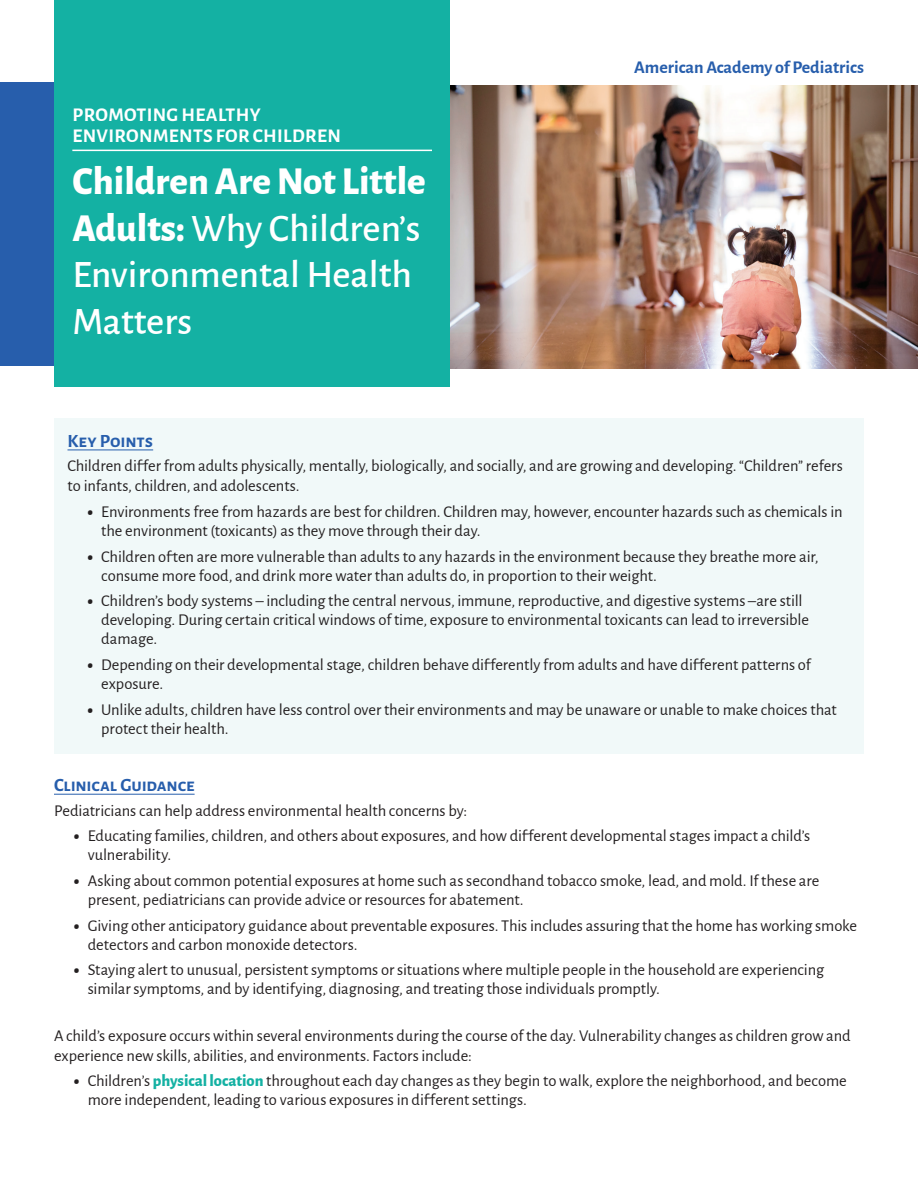
<style>
.page{position:relative;width:918px;height:1188px;background:#fff}
.page>*{position:absolute;margin:0;border:0;box-sizing:border-box;transform-origin:0 0}
.t1{font:500 39px/46.8px "Alegreya Sans";color:#fff}
.t2{font:700 19.5px/21px "Alegreya Sans";letter-spacing:.02em;color:#fff}
.t3{font:700 18.75px "Alegreya Sans";color:#275eac}
.t4{font:700 18px "Alegreya Sans";color:#275eac}
.t5{font:16.5px/18.9px "Alegreya Sans";letter-spacing:-.005em;color:#231f20}
.s1{font-weight:800}
.s2{font-weight:900}
.s3{font-weight:800;color:#14b1a3}
</style>
<div class="page">
<img style="left:449px;top:85px;width:469px;height:284px">
<div style="left:54px;top:0;width:395px;height:387px;background:#14b1a3"></div>
<div style="left:0;top:82px;width:54px;height:284px;background:#275eac"></div>
<hr style="left:54px;top:794px;width:141px;height:1px;background:#275eac">
<hr style="left:72px;top:150px;width:360px;height:1px;background:#fff">
<div style="left:54px;top:418px;width:810px;height:336px;background:#f1f9f9"></div>
<hr style="left:68px;top:450px;width:85px;height:1px;background:#275eac">
<p class="t2" style="left:73px;top:102px;width:270px">PROMOTING HEALTHY<br>ENVIRONMENTS FOR CHILDREN</p>
<h1 class="t1" style="left:72px;top:155px;width:355px"><span class="s1">Children Are Not Little<br>Adults:</span> Why Children’s<br>Environmental Health<br>Matters</h1>
<p class="t4" style="left:634px;top:54px;width:231px">American Academy of Pediatrics</p>
<p class="t3" style="left:68px;top:427px;width:87px">Key Points</p>
<p class="t5" style="left:68px;top:455px;width:777px;line-height:19.8px">Children differ from adults physically, mentally, biologically, and socially, and are growing and developing. “Children” refers to infants, children, and adolescents.</p>
<p class="t5" style="left:101px;top:501px;width:743px;text-indent:-13px"><span class="s2">•</span> Environments free from hazards are best for children. Children may, however, encounter hazards such as chemicals in the environment (toxicants) as they move through their day.</p>
<p class="t5" style="left:101px;top:546px;width:719px;text-indent:-13px"><span class="s2">•</span> Children often are more vulnerable than adults to any hazards in the environment because they breathe more air, consume more food, and drink more water than adults do, in proportion to their weight.</p>
<p class="t5" style="left:101px;top:591px;width:709px;text-indent:-13px"><span class="s2">•</span> Children’s body systems – including the central nervous, immune, reproductive, and digestive systems –are still developing. During certain critical windows of time, exposure to environmental toxicants can lead to irreversible damage.</p>
<p class="t5" style="left:101px;top:654px;width:711px;text-indent:-13px"><span class="s2">•</span> Depending on their developmental stage, children behave differently from adults and have different patterns of exposure.</p>
<p class="t5" style="left:101px;top:699px;width:737px;text-indent:-13px"><span class="s2">•</span> Unlike adults, children have less control over their environments and may be unaware or unable to make choices that protect their health.</p>
<p class="t3" style="left:54px;top:771px;width:142px">Clinical Guidance</p>
<p class="t5" style="left:54px;top:800px;width:415px">Pediatricians can help address environmental health concerns by:</p>
<p class="t5" style="left:88px;top:826px;width:724px;text-indent:-13px"><span class="s2">•</span> Educating families, children, and others about exposures, and how different developmental stages impact a child’s vulnerability.</p>
<p class="t5" style="left:88px;top:870px;width:733px;text-indent:-13px"><span class="s2">•</span> Asking about common potential exposures at home such as secondhand tobacco smoke, lead, and mold. If these are present, pediatricians can provide advice or resources for abatement.</p>
<p class="t5" style="left:88px;top:915px;width:771px;text-indent:-13px"><span class="s2">•</span> Giving other anticipatory guidance about preventable exposures. This includes assuring that the home has working smoke detectors and carbon monoxide detectors.</p>
<p class="t5" style="left:88px;top:960px;width:738px;text-indent:-13px"><span class="s2">•</span> Staying alert to unusual, persistent symptoms or situations where multiple people in the household are experiencing similar symptoms, and by identifying, diagnosing, and treating those individuals promptly.</p>
<p class="t5" style="left:54px;top:1025px;width:798px;line-height:19.8px">A child’s exposure occurs within several environments during the course of the day. Vulnerability changes as children grow and experience new skills, abilities, and environments. Factors include:</p>
<p class="t5" style="left:88px;top:1071px;width:761px;text-indent:-13px"><span class="s2">•</span> Children’s <span class="s3">physical location</span> throughout each day changes as they begin to walk, explore the neighborhood, and become more independent, leading to various exposures in different settings.</p>
</div>
